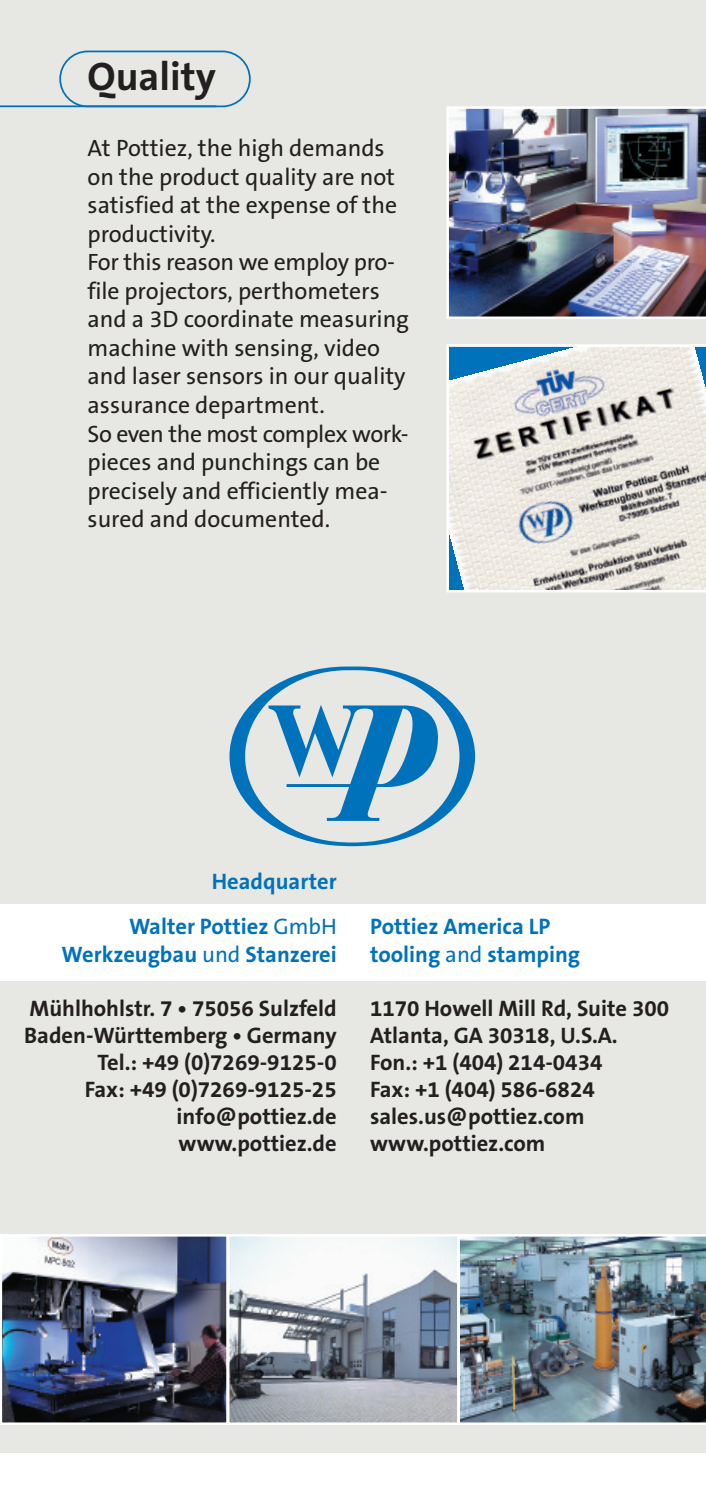
<style>
.page{position:relative;width:706px;height:1487px;background:#fff}
.page>*{position:absolute;margin:0;border:0;box-sizing:border-box;transform-origin:0 0}
.t1{font:700 40px "The Sans B7";color:#231f20}
.t2{font:23.75px/28.5px "The Sans B5 Plain";color:#231f20}
.t3{font:700 22.5px/27px "The Sans B7";color:#231f20;text-align:right}
.t4{font:700 22.5px/45px "The Sans B7";color:#0072bc;text-align:right}
.s1{font-family:"The Sans B5 Plain";font-weight:400}
</style>
<div class="page">
<div style="left:0;top:0;width:705px;height:1486px;background:#e7e7e3"></div>
<div style="left:0;top:1453px;width:705px;height:33px;background:#fff"></div>
<div style="left:0;top:904px;width:705px;height:77px;background:#fff"></div>
<img style="left:3px;top:1237px;width:223px;height:184px">
<div style="left:0;top:1234px;width:229px;height:190px;border:2px solid #fff"></div>
<img style="left:459px;top:1234px;width:246px;height:190px">
<img style="left:230px;top:1237px;width:226px;height:184px">
<div style="left:227px;top:1234px;width:232px;height:190px;border:2px solid #fff"></div>
<svg style="left:229px;top:666px;width:246px;height:180px"></svg>
<img style="left:446px;top:106px;width:259px;height:213px">
<svg style="left:446px;top:344px;width:259px;height:248px"></svg>
<hr style="left:0;top:105px;width:216px;height:2px;background:#0072bc">
<svg style="left:59px;top:51px;width:192px;height:56px"></svg>
<h1 class="t1" style="left:87px;top:56px;width:130px">Quality</h1>
<p class="t2" style="left:87px;top:135px;width:323px">At Pottiez, the high demands on the product quality are not satisfied at the expense of the productivity.<br>For this reason we employ pro&shy;file projectors, perthometers and a 3D coordinate measuring machine with sensing, video and laser sensors in our quality assurance department.<br>So even the most complex work&shy;pieces and punchings can be precisely and efficiently mea&shy;sured and documented.</p>
<p class="t4" style="left:129px;top:859px;width:209px">Headquarter<br>Walter Pottiez <span class="s1">GmbH</span></p>
<p class="t4" style="left:62px;top:932px;width:276px">Werkzeugbau <span class="s1">und</span> Stanzerei</p>
<p class="t3" style="left:24px;top:995px;width:314px">Mühlhohlstr. 7 • 75056 Sulzfeld<br>Baden-Württemberg • Germany<br>Tel.: +49 (0)7269-9125-0<br>Fax: +49 (0)7269-9125-25 info@pottiez.de www.pottiez.de</p>
<p class="t4" style="left:370px;top:913px;width:211px;line-height:27.5px;text-align:left">Pottiez America LP tooling <span class="s1">and</span> stamping</p>
<p class="t3" style="left:370px;top:995px;width:300px;text-align:left">1170 Howell Mill Rd, Suite 300<br>Atlanta, GA 30318, U.S.A.<br>Fon.: +1 (404) 214-0434<br>Fax: +1 (404) 586-6824 sales.us@pottiez.com www.pottiez.com</p>
</div>
